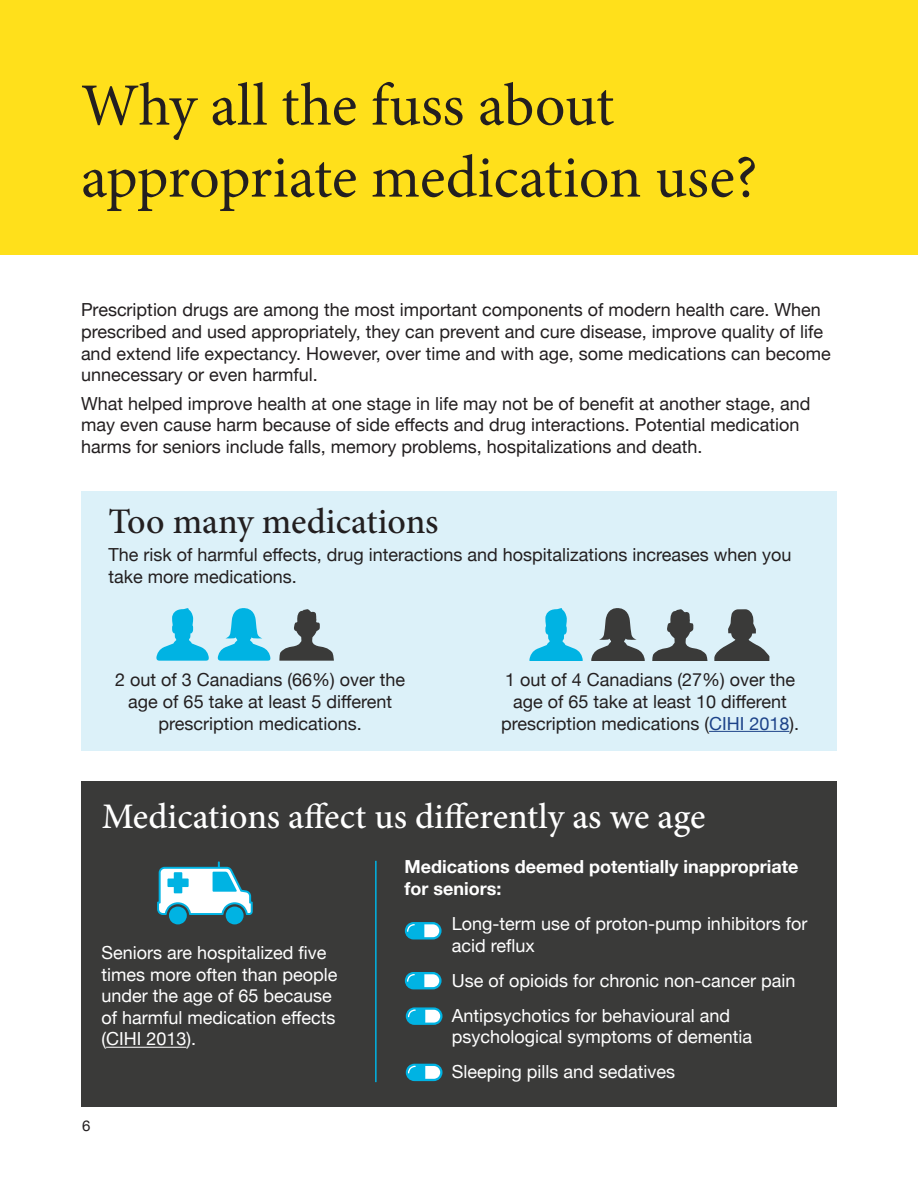
<style>
.page{position:relative;width:918px;height:1188px;background:#fff}
.page>*{position:absolute;margin:0;border:0;box-sizing:border-box;transform-origin:0 0}
.Heading_3{font:60px/72px "Minion Pro";letter-spacing:-.005em;color:#231f20}
.Heading_2{font:500 36px "Minion Pro";color:#fff}
.Heading_2-2{font:500 36px "Minion Pro";color:#231f20}
.t1{font:18px/21.6px "Helvetica Neue";color:#231f20}
.t2{font:18px/21.6px "Helvetica Neue";color:#fff}
.t3{font:700 18px/21.6px "Helvetica Neue";color:#fff}
.t4{font:15px "Helvetica Neue";color:#231f20}
.s1{color:#1d4389}
</style>
<div class="page">
<div style="left:0;top:0;width:918px;height:255px;background:#ffe01b"></div>
<div style="left:81px;top:782px;width:756px;height:325px;background:#3a3a39"></div>
<div style="left:81px;top:491px;width:756px;height:260px;background:#dcf1f9"></div>
<hr style="left:709px;top:731px;width:80px;height:1px;background:#1d4389">
<svg style="left:156px;top:608px;width:53px;height:52px"></svg>
<svg style="left:218px;top:608px;width:53px;height:52px"></svg>
<svg style="left:279px;top:609px;width:55px;height:51px"></svg>
<svg style="left:529px;top:608px;width:54px;height:52px"></svg>
<svg style="left:591px;top:608px;width:54px;height:52px"></svg>
<svg style="left:652px;top:609px;width:56px;height:51px"></svg>
<svg style="left:714px;top:609px;width:55px;height:51px"></svg>
<hr style="left:106px;top:1047px;width:80px;height:1px;background:#fff">
<svg style="left:405px;top:922px;width:37px;height:17px"></svg>
<svg style="left:405px;top:972px;width:37px;height:17px"></svg>
<svg style="left:406px;top:1007px;width:36px;height:18px"></svg>
<svg style="left:406px;top:1064px;width:36px;height:17px"></svg>
<hr style="left:375px;top:861px;width:2px;height:221px;background:#00b3e3">
<svg style="left:157px;top:861px;width:96px;height:63px"></svg>
<p class="Heading_3" style="left:81px;top:70px;width:678px">Why all the fuss about appropriate medication use?</p>
<p class="t1" style="left:81px;top:300px;width:751px">Prescription drugs are among the most important components of modern health care. When prescribed and used appropriately, they can prevent and cure disease, improve quality of life and extend life expectancy. However, over time and with age, some medications can become unnecessary or even harmful.</p>
<p class="t1" style="left:81px;top:393px;width:731px">What helped improve health at one stage in life may not be of benefit at another stage, and may even cause harm because of side effects and drug interactions. Potential medication harms for seniors include falls, memory problems, hospitalizations and death.</p>
<p class="Heading_2-2" style="left:108px;top:497px;width:332px">Too many medications</p>
<p class="t1" style="left:108px;top:545px;width:685px">The risk of harmful effects, drug interactions and hospitalizations increases when you take more medications.</p>
<p class="t1" style="left:115px;top:670px;width:292px;text-align:center">2 out of 3 Canadians (66%) over the age of 65 take at least 5 different prescription medications.</p>
<p class="t1" style="left:501px;top:670px;width:300px;text-align:center">1 out of 4 Canadians (27%) over the age of 65 take at least 10 different prescription medications (<span class="s1">CIHI 2018</span>).</p>
<p class="Heading_2" style="left:102px;top:793px;width:605px">Medications affect us differently as we age</p>
<p class="t2" style="left:101px;top:943px;width:238px">Seniors are hospitalized five times more often than people under the age of 65 because of harmful medication effects (CIHI 2013).</p>
<p class="t4" style="left:82px;top:1115px;width:10px">6</p>
<p class="t3" style="left:405px;top:856px;width:395px">Medications deemed potentially inappropriate for seniors:</p>
<p class="t2" style="left:452px;top:914px;width:357px">Long-term use of proton-pump inhibitors for acid reflux</p>
<p class="t2" style="left:452px;top:970px;width:345px">Use of opioids for chronic non-cancer pain</p>
<p class="t2" style="left:452px;top:1006px;width:302px">Antipsychotics for behavioural and psychological symptoms of dementia</p>
<p class="t2" style="left:452px;top:1062px;width:225px">Sleeping pills and sedatives</p>
</div>
